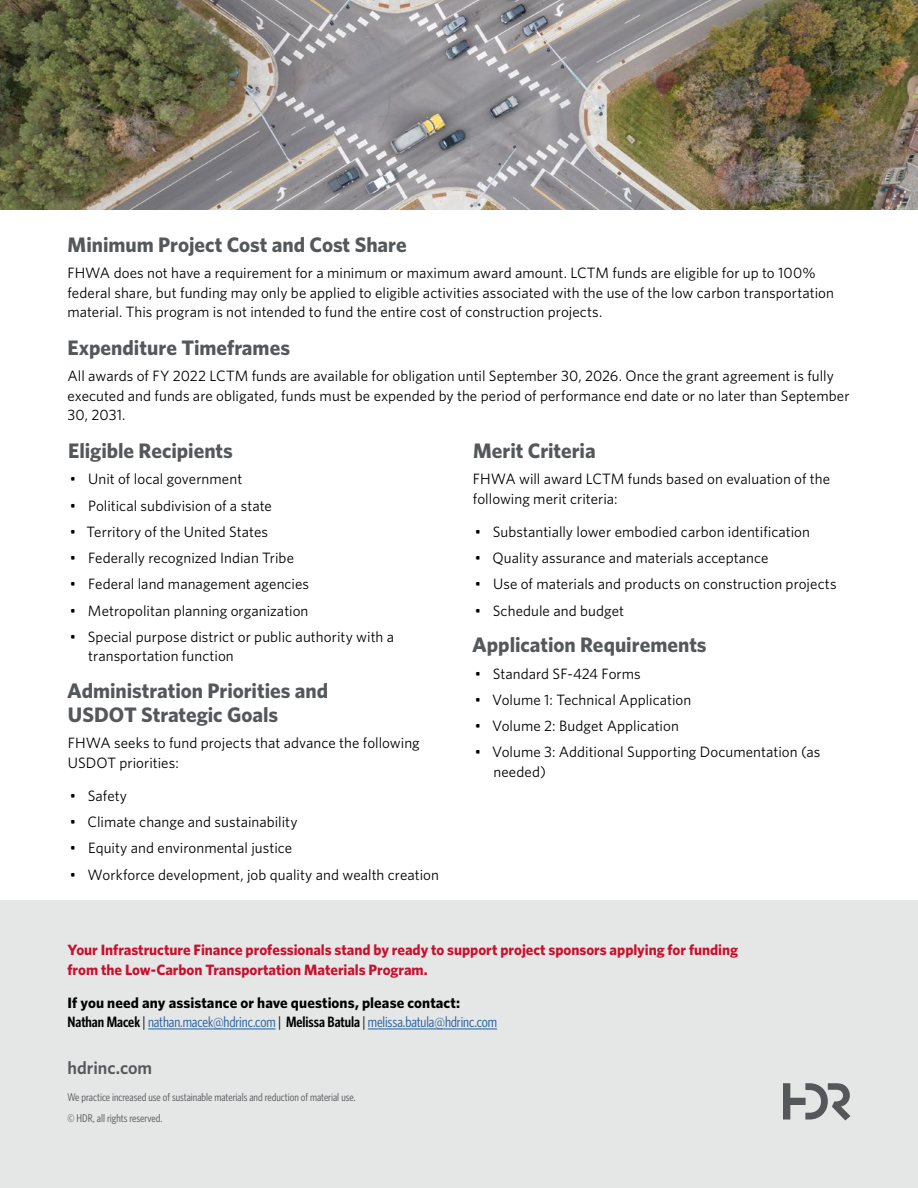
<style>
.page{position:relative;width:918px;height:1188px;background:#fff}
.page>*{position:absolute;margin:0;border:0;box-sizing:border-box;transform-origin:0 0}
.t1{font:700 21px/24px "Whitney";color:#54585a}
.t2{font:600 18px "Whitney";color:#54585a}
.t3{font:15px/19.5px "Whitney";letter-spacing:.005em;color:#000}
.t4{font:700 15px/19.5px "Whitney";letter-spacing:-.005em;color:#c8102e}
.t5{font:15px "Whitney Condensed";letter-spacing:-.005em;color:#215e9e}
.t6{font:700 15px "Whitney";letter-spacing:.005em;color:#000}
.t7{font:11.25px/20.2px "Whitney Condensed";color:#54585a}
.s1{font-weight:600;color:#000}
.s2{color:#000}
</style>
<div class="page">
<div style="left:0;top:901px;width:918px;height:287px;background:#e5e6e6"></div>
<hr style="left:148px;top:1029px;width:128px;height:1px;background:#215e9e">
<hr style="left:368px;top:1029px;width:129px;height:1px;background:#215e9e">
<svg style="left:783px;top:1083px;width:67px;height:38px"></svg>
<img style="left:0;top:0;width:918px;height:210px">
<h1 class="t1" style="left:68px;top:232px;width:341px">Minimum Project Cost and Cost Share</h1>
<p class="t3" style="left:68px;top:263px;width:768px">FHWA does not have a requirement for a minimum or maximum award amount. LCTM funds are eligible for up to 100% federal share, but funding may only be applied to eligible activities associated with the use of the low carbon transportation material. This program is not intended to fund the entire cost of construction projects.</p>
<h1 class="t1" style="left:68px;top:335px;width:224px">Expenditure Timeframes</h1>
<p class="t3" style="left:68px;top:366px;width:784px">All awards of FY 2022 LCTM funds are available for obligation until September 30, 2026. Once the grant agreement is fully executed and funds are obligated, funds must be expended by the period of performance end date or no later than September<br>30, 2031.</p>
<h1 class="t1" style="left:68px;top:438px;width:166px">Eligible Recipients</h1>
<p class="t3" style="left:70px;top:469px;width:174px">• Unit of local government</p>
<p class="t3" style="left:70px;top:495px;width:204px">• Political subdivision of a state</p>
<p class="t3" style="left:70px;top:521px;width:200px">• Territory of the United States</p>
<p class="t3" style="left:70px;top:548px;width:226px">• Federally recognized Indian Tribe</p>
<p class="t3" style="left:70px;top:574px;width:241px">• Federal land management agencies</p>
<p class="t3" style="left:70px;top:600px;width:240px">• Metropolitan planning organization</p>
<p class="t3" style="left:88px;top:626px;width:307px;text-indent:-19px">• Special purpose district or public authority with a transportation function</p>
<h1 class="t1" style="left:67px;top:678px;width:263px">Administration Priorities and<br>USDOT Strategic Goals</h1>
<p class="t3" style="left:68px;top:733px;width:353px">FHWA seeks to fund projects that advance the following<br>USDOT priorities:</p>
<p class="t3" style="left:70px;top:785px;width:59px">• Safety</p>
<p class="t3" style="left:70px;top:812px;width:229px">• Climate change and sustainability</p>
<p class="t3" style="left:70px;top:838px;width:224px">• Equity and environmental justice</p>
<p class="t3" style="left:70px;top:864px;width:371px">• Workforce development, job quality and wealth creation</p>
<h1 class="t1" style="left:473px;top:438px;width:124px">Merit Criteria</h1>
<p class="t3" style="left:473px;top:469px;width:359px">FHWA will award LCTM funds based on evaluation of the following merit criteria:</p>
<p class="t3" style="left:475px;top:521px;width:337px">• Substantially lower embodied carbon identification</p>
<p class="t3" style="left:475px;top:548px;width:295px">• Quality assurance and materials acceptance</p>
<p class="t3" style="left:475px;top:574px;width:363px">• Use of materials and products on construction projects</p>
<p class="t3" style="left:475px;top:600px;width:151px">• Schedule and budget</p>
<h1 class="t1" style="left:472px;top:633px;width:236px">Application Requirements</h1>
<p class="t3" style="left:475px;top:663px;width:168px">• Standard SF-424 Forms</p>
<p class="t3" style="left:475px;top:689px;width:218px">• Volume 1: Technical Application</p>
<p class="t3" style="left:475px;top:716px;width:206px">• Volume 2: Budget Application</p>
<p class="t3" style="left:493px;top:742px;width:328px;text-indent:-19px">• Volume 3: Additional Supporting Documentation (as needed)</p>
<p class="t4" style="left:68px;top:940px;width:672px">Your Infrastructure Finance professionals stand by ready to support project sponsors applying for funding from the Low-Carbon Transportation Materials Program.</p>
<p class="t6" style="left:68px;top:993px;width:394px">If you need any assistance or have questions, please contact:</p>
<p class="t5" style="left:68px;top:1013px;width:431px"><span class="s1">Nathan Macek</span> <span class="s2">|</span> nathan.macek@hdrinc.com <span class="s2">|</span> <span class="s1">Melissa Batula</span> <span class="s2">|</span> melissa.batula@hdrinc.com</p>
<p class="t2" style="left:68px;top:1056px;width:86px">hdrinc.com</p>
<p class="t7" style="left:68px;top:1087px;width:290px">We practice increased use of sustainable materials and reduction of material use. © HDR, all rights reserved.</p>
</div>
